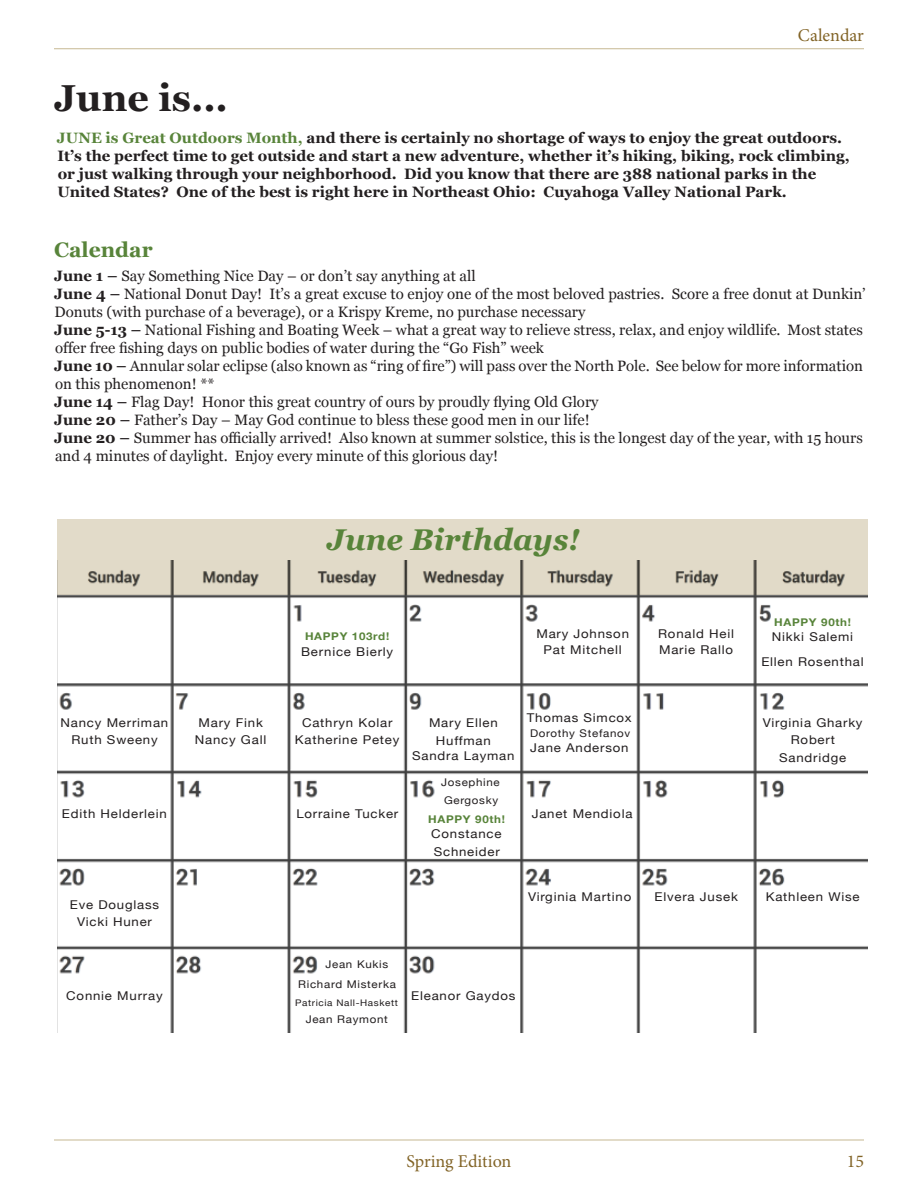
<style>
.page{position:relative;width:918px;height:1188px;background:#fff}
.page>*{position:absolute;margin:0;border:0;box-sizing:border-box;transform-origin:0 0}
.t1{font:700 37.5px "Georgia";color:#231f20}
.t2{font:italic 700 30px "Georgia";color:#58843a}
.t3{font:700 21px "Georgia";color:#58843a}
.t4{font:18px "Minion Pro";color:#826427}
.t5{font:15px/18px "Georgia";color:#231f20}
.t6{font:700 15px/18px "Georgia";color:#231f20}
.Copy_w_o_Drop_Cap{font:12.15px/18px "Helvetica Neue";letter-spacing:.06em;color:#231f20;scale:1.09 1}
.Copy_w_o_Drop_Cap-2{font:10.65px/18px "Helvetica Neue";letter-spacing:.06em;color:#231f20;scale:1.09 1}
.Copy_w_o_Drop_Cap-3{font:700 10.65px "Helvetica Neue";letter-spacing:.06em;color:#58843a;scale:1.09 1}
.Copy_w_o_Drop_Cap-4{font:9.15px "Helvetica Neue";letter-spacing:.06em;color:#231f20;scale:1.09 1}
.s1{color:#58843a}
.s2{font-weight:700}
</style>
<div class="page">
<hr style="left:54px;top:48px;width:810px;height:1px;background:#c6b893">
<hr style="left:54px;top:1140px;width:810px;height:1px;background:#c6b893">
<div style="left:57px;top:519px;width:810px;height:75px;background:#e2dbc9"></div>
<img style="left:58px;top:561px;width:810px;height:472px">
<p class="t1" style="left:54px;top:70px;width:175px">June is...</p>
<p class="t4" style="left:798px;top:23px;width:68px">Calendar</p>
<p class="t6" style="left:57px;top:128px;width:794px"><span class="s1">JUNE is Great Outdoors Month,</span> and there is certainly no shortage of ways to enjoy the great outdoors.<br>It’s the perfect time to get outside and start a new adventure, whether it’s hiking, biking, rock climbing, or just walking through your neighborhood. Did you know that there are 388 national parks in the</p>
<p class="t6" style="left:57px;top:182px;width:731px">United States? One of the best is right here in Northeast Ohio: Cuyahoga Valley National Park.</p>
<p class="t3" style="left:54px;top:234px;width:100px">Calendar</p>
<p class="t5" style="left:54px;top:266px;width:423px"><span class="s2">June 1 –</span> Say Something Nice Day – or don’t say anything at all</p>
<p class="t5" style="left:54px;top:284px;width:813px"><span class="s2">June 4 –</span> National Donut Day! It’s a great excuse to enjoy one of the most beloved pastries. Score a free donut at Dunkin’<br>Donuts (with purchase of a beverage), or a Krispy Kreme, no purchase necessary</p>
<p class="t5" style="left:54px;top:320px;width:810px"><span class="s2">June 5-13 –</span> National Fishing and Boating Week – what a great way to relieve stress, relax, and enjoy wildlife. Most states offer free fishing days on public bodies of water during the “Go Fish” week</p>
<p class="t5" style="left:54px;top:356px;width:810px"><span class="s2">June 10 –</span> Annular solar eclipse (also known as “ring of fire”) will pass over the North Pole. See below for more information on this phenomenon! **</p>
<p class="t5" style="left:54px;top:392px;width:546px"><span class="s2">June 14 –</span> Flag Day! Honor this great country of ours by proudly flying Old Glory</p>
<p class="t5" style="left:54px;top:410px;width:537px"><span class="s2">June 20 –</span> Father’s Day – May God continue to bless these good men in our life!</p>
<p class="t5" style="left:54px;top:428px;width:810px"><span class="s2">June 20 –</span> Summer has officially arrived! Also known at summer solstice, this is the longest day of the year, with 15 hours and 4 minutes of daylight. Enjoy every minute of this glorious day!</p>
<p class="Copy_w_o_Drop_Cap" style="left:61px;top:715px;width:100px">Nancy Merriman</p>
<p class="Copy_w_o_Drop_Cap" style="left:71px;top:731px;width:81px">Ruth Sweeny</p>
<p class="Copy_w_o_Drop_Cap" style="left:62px;top:806px;width:98px">Edith Helderlein</p>
<p class="Copy_w_o_Drop_Cap" style="left:70px;top:897px;width:83px">Eve Douglass</p>
<p class="Copy_w_o_Drop_Cap" style="left:77px;top:913px;width:70px">Vicki Huner</p>
<p class="t2" style="left:327px;top:518px;width:254px">June Birthdays!</p>
<p class="Copy_w_o_Drop_Cap-3" style="left:774px;top:614px;width:72px">HAPPY 90th!</p>
<p class="Copy_w_o_Drop_Cap-3" style="left:305px;top:628px;width:79px">HAPPY 103rd!</p>
<p class="Copy_w_o_Drop_Cap" style="left:536px;top:625px;width:86px">Mary Johnson</p>
<p class="Copy_w_o_Drop_Cap" style="left:658px;top:625px;width:71px">Ronald Heil</p>
<p class="Copy_w_o_Drop_Cap" style="left:772px;top:628px;width:76px">Nikki Salemi</p>
<p class="Copy_w_o_Drop_Cap" style="left:301px;top:643px;width:86px">Bernice Bierly</p>
<p class="Copy_w_o_Drop_Cap" style="left:544px;top:642px;width:73px">Pat Mitchell</p>
<p class="Copy_w_o_Drop_Cap" style="left:659px;top:642px;width:70px">Marie Rallo</p>
<p class="Copy_w_o_Drop_Cap" style="left:761px;top:654px;width:95px">Ellen Rosenthal</p>
<p class="Copy_w_o_Drop_Cap" style="left:199px;top:715px;width:60px">Mary Fink</p>
<p class="Copy_w_o_Drop_Cap" style="left:302px;top:715px;width:84px">Cathryn Kolar</p>
<p class="Copy_w_o_Drop_Cap" style="left:195px;top:731px;width:67px">Nancy Gall</p>
<p class="Copy_w_o_Drop_Cap" style="left:295px;top:731px;width:97px">Katherine Petey</p>
<p class="Copy_w_o_Drop_Cap" style="left:527px;top:709px;width:98px">Thomas Simcox</p>
<p class="Copy_w_o_Drop_Cap" style="left:530px;top:740px;width:92px">Jane Anderson</p>
<p class="Copy_w_o_Drop_Cap" style="left:429px;top:715px;width:65px">Mary Ellen</p>
<p class="Copy_w_o_Drop_Cap" style="left:763px;top:715px;width:93px">Virginia Gharky</p>
<p class="Copy_w_o_Drop_Cap" style="left:436px;top:733px;width:52px">Huffman</p>
<p class="Copy_w_o_Drop_Cap-2" style="left:530px;top:725px;width:93px">Dorothy Stefanov</p>
<p class="Copy_w_o_Drop_Cap" style="left:791px;top:731px;width:42px">Robert</p>
<p class="Copy_w_o_Drop_Cap" style="left:412px;top:748px;width:95px">Sandra Layman</p>
<p class="Copy_w_o_Drop_Cap" style="left:779px;top:749px;width:63px">Sandridge</p>
<p class="Copy_w_o_Drop_Cap-2" style="left:441px;top:774px;width:55px">Josephine<br>Gergosky</p>
<p class="Copy_w_o_Drop_Cap" style="left:296px;top:806px;width:95px">Lorraine Tucker</p>
<p class="Copy_w_o_Drop_Cap-3" style="left:428px;top:811px;width:72px">HAPPY 90th!</p>
<p class="Copy_w_o_Drop_Cap" style="left:532px;top:806px;width:94px">Janet Mendiola</p>
<p class="Copy_w_o_Drop_Cap" style="left:431px;top:825px;width:66px">Constance<br>Schneider</p>
<p class="Copy_w_o_Drop_Cap" style="left:528px;top:888px;width:96px">Virginia Martino</p>
<p class="Copy_w_o_Drop_Cap" style="left:655px;top:888px;width:78px">Elvera Jusek</p>
<p class="Copy_w_o_Drop_Cap" style="left:766px;top:888px;width:88px">Kathleen Wise</p>
<p class="Copy_w_o_Drop_Cap-2" style="left:326px;top:956px;width:59px">Jean Kukis</p>
<p class="Copy_w_o_Drop_Cap-4" style="left:295px;top:996px;width:96px">Patricia Nall-Haskett</p>
<p class="Copy_w_o_Drop_Cap-2" style="left:298px;top:976px;width:91px">Richard Misterka</p>
<p class="Copy_w_o_Drop_Cap-2" style="left:306px;top:1011px;width:77px">Jean Raymont</p>
<p class="Copy_w_o_Drop_Cap" style="left:66px;top:987px;width:90px">Connie Murray</p>
<p class="Copy_w_o_Drop_Cap" style="left:411px;top:987px;width:97px">Eleanor Gaydos</p>
<p class="t4" style="left:407px;top:1149px;width:106px">Spring Edition</p>
<p class="t4" style="left:847px;top:1149px;width:19px">15</p>
</div>
